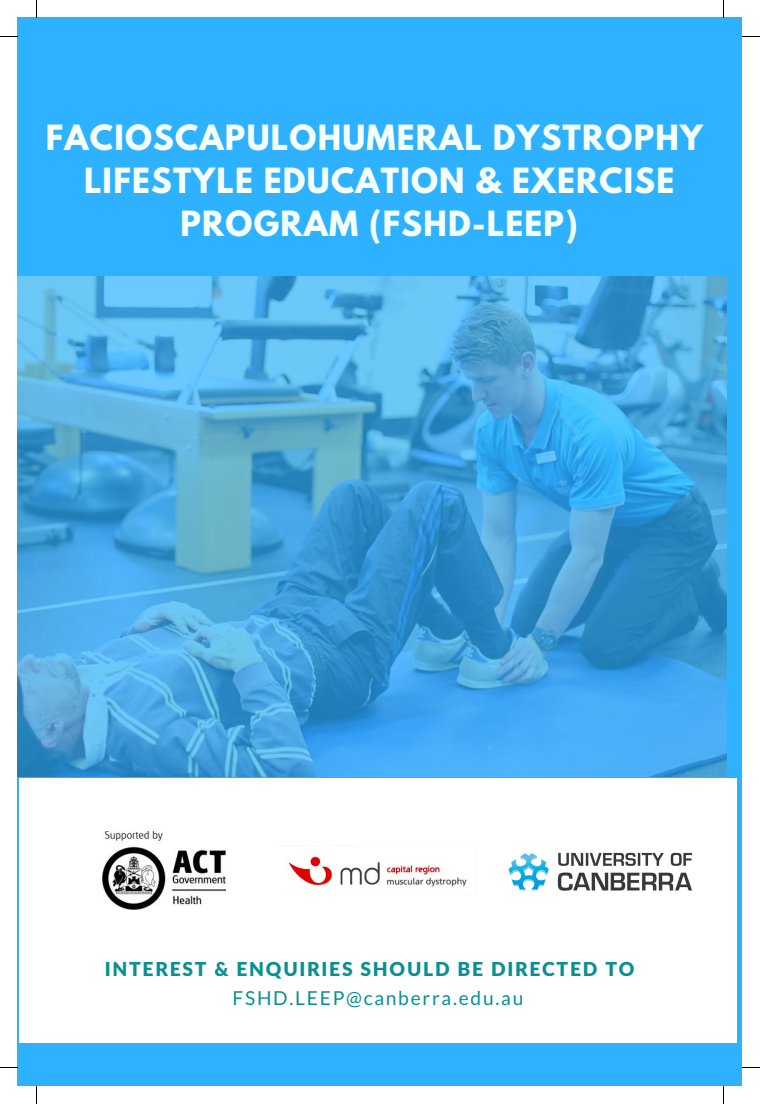
<style>
.page{position:relative;width:760px;height:1104px;background:#fff}
.page>*{position:absolute;margin:0;border:0;box-sizing:border-box;transform-origin:0 0}
.t1{font:700 30.75px/43.1px "League Spartan";letter-spacing:.04em;color:#f6fef9;text-align:center}
.t2{font:900 19.25px "Lato";letter-spacing:.09em;color:#0a9091}
.t3{font:19.25px "Lato";letter-spacing:.09em;color:#0a9091}
</style>
<div class="page">
<div style="left:18px;top:18px;width:724px;height:1068px;background:#2eb2ff"></div>
<div style="left:19px;top:779px;width:717px;height:264px;background:#fff"></div>
<img style="left:18px;top:276px;width:708px;height:501px">
<img style="left:102px;top:831px;width:124px;height:79px">
<img style="left:278px;top:845px;width:189px;height:42px">
<img style="left:508px;top:852px;width:184px;height:39px">
<svg style="left:36px;top:0;width:1px;height:18px"></svg>
<svg style="left:0;top:36px;width:18px;height:1px"></svg>
<svg style="left:723px;top:0;width:1px;height:18px"></svg>
<svg style="left:742px;top:36px;width:18px;height:1px"></svg>
<svg style="left:723px;top:1086px;width:1px;height:18px"></svg>
<svg style="left:742px;top:1067px;width:18px;height:1px"></svg>
<svg style="left:36px;top:1086px;width:1px;height:18px"></svg>
<svg style="left:0;top:1067px;width:18px;height:1px"></svg>
<p class="t1" style="left:46px;top:120px;width:658px">FACIOSCAPULOHUMERAL DYSTROPHY<br>LIFESTYLE EDUCATION &amp; EXERCISE<br>PROGRAM (FSHD-LEEP)</p>
<p class="t2" style="left:105px;top:957px;width:531px">INTEREST &amp; ENQUIRIES SHOULD BE DIRECTED TO</p>
<p class="t3" style="left:232px;top:986px;width:293px">FSHD.LEEP@canberra.edu.au</p>
</div>
